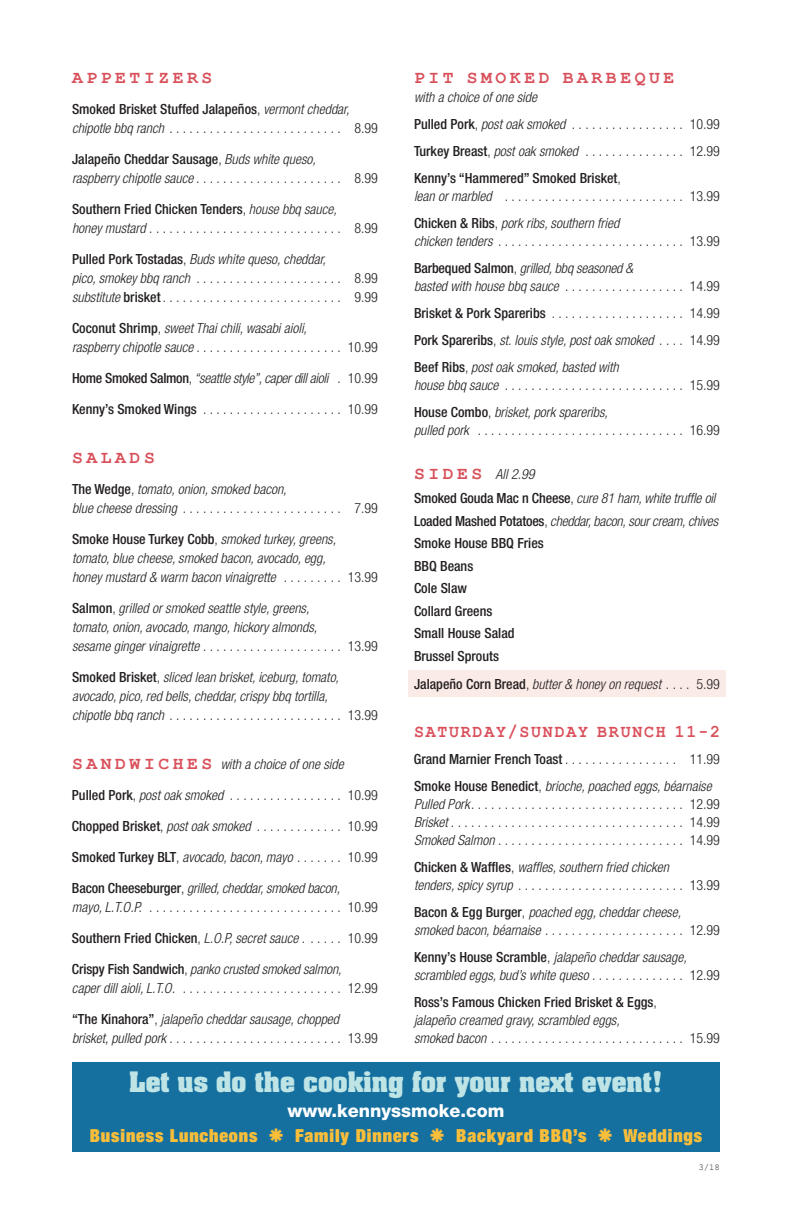
<style>
.page{position:relative;width:792px;height:1224px;background:#fff}
.page>*{position:absolute;margin:0;border:0;box-sizing:border-box;transform-origin:0 0}
.t1{font:700 24px "Aachen";color:#bfe4e5}
.t2{font:900 expanded 18px "Helvetica Neue";letter-spacing:.05em;color:#fbbe39}
.t3{font:700 18px "Courier New";letter-spacing:.2em;color:#d9505b}
.t4{font:700 18px "Courier New";letter-spacing:.11em;color:#d9505b;scale:.92 1}
.t5{font:800 18px "Helvetica Neue";color:#fff}
.t6{font:italic 300 condensed 14px/19px "Helvetica Neue";color:#231f20}
.t7{font:300 condensed 14px/19px "Helvetica Neue";color:#231f20}
.t8{font:500 condensed 14px/22.5px "Helvetica Neue";color:#231f20}
.t9{font:italic 300 condensed 14px "Helvetica Neue";letter-spacing:-.02em;color:#231f20}
.t10{font:9px "Courier New";color:#231f20}
.s1{font-weight:300;font-style:italic}
.s2{font-weight:300}
.s3{font-style:normal}
.s4{font-weight:500;font-style:normal}
.s5{font-style:italic}
.s6{font-family:"Courier New";font-weight:700;font-style:normal;font-stretch:normal;font-size:18px;color:#d9505b}
.s7{font-weight:500}
</style>
<div class="page">
<div style="left:72px;top:1062px;width:648px;height:90px;background:#1570a0"></div>
<div style="left:408px;top:670px;width:318px;height:28px;background:#faebe7"></div>
<p class="t3" style="left:414px;top:67px;width:262px">PIT SMOKED BARBEQUE</p>
<p class="t8" style="left:414px;top:84px;width:308px;line-height:27px"><span class="s1">with a choice of one side<br></span>Pulled Pork<span class="s2">,</span> <span class="s1">post oak smoked</span> <span class="s2">. . . . . . . . . . . . . . . . . 10. 99<br></span>Turkey Breast<span class="s2">,</span> <span class="s1">post oak smoked</span> <span class="s2">. . . . . . . . . . . . . . . 12. 99<br></span>Kenny’s “Hammered” Smoked Brisket<span class="s2">,</span></p>
<p class="t6" style="left:414px;top:183px;width:307px;line-height:27px">lean or marbled <span class="s3">. . . . . . . . . . . . . . . . . . . . . . . . . . . 13. 99<br></span><span class="s4">Chicken &amp; Ribs</span><span class="s3">,</span> pork ribs, southern fried</p>
<p class="t6" style="left:414px;top:228px;width:307px;line-height:27px">chicken tenders <span class="s3">. . . . . . . . . . . . . . . . . . . . . . . . . . . . 13. 99<br></span><span class="s4">Barbequed Salmon</span><span class="s3">,</span> grilled, bbq seasoned &amp;</p>
<p class="t6" style="left:414px;top:273px;width:308px;line-height:27px;text-align:justify">basted with house bbq sauce <span class="s3">. . . . . . . . . . . . . . . . . . 14. 99<br></span><span class="s4">Brisket &amp; Pork Spareribs</span> <span class="s3">. . . . . . . . . . . . . . . . . . . . 14. 99<br></span><span class="s4">Pork Spareribs</span><span class="s3">,</span> st. louis style, post oak smoked <span class="s3">. . . . 14. 99<br></span><span class="s4">Beef Ribs</span><span class="s3">,</span> post oak smoked, basted with</p>
<p class="t6" style="left:414px;top:372px;width:307px;line-height:27px">house bbq sauce <span class="s3">. . . . . . . . . . . . . . . . . . . . . . . . . . . 15. 99<br></span><span class="s4">House Combo</span><span class="s3">,</span> brisket, pork spareribs,</p>
<p class="t7" style="left:414px;top:421px;width:307px"><span class="s5">pulled pork</span> . . . . . . . . . . . . . . . . . . . . . . . . . . . . . . . 16. 99</p>
<p class="t6" style="left:414px;top:462px;width:303px;line-height:24px"><span class="s6">SIDES</span> All 2.99<br><span class="s4">Smoked Gouda Mac n Cheese</span><span class="s3">,</span> cure 81 ham, white truffle oil</p>
<p class="t8" style="left:414px;top:509px;width:306px">Loaded Mashed Potatoes<span class="s2">,</span> <span class="s1">cheddar, bacon, sour cream, chives<br></span>Smoke House BBQ Fries<br>BBQ Beans<br>Cole Slaw<br>Collard Greens<br>Small House Salad<br>Brussel Sprouts</p>
<p class="t3" style="left:72px;top:67px;width:142px">APPETIZERS</p>
<p class="t7" style="left:72px;top:100px;width:307px"><span class="s7">Smoked Brisket Stuffed Jalapeños</span>, <span class="s5">vermont cheddar, chipotle bbq ranch</span> . . . . . . . . . . . . . . . . . . . . . . . . . . 8. 99</p>
<p class="t6" style="left:72px;top:150px;width:308px"><span class="s4">Jalapeño Cheddar Sausage</span><span class="s3">,</span> Buds white queso,<br>raspberry chipotle sauce <span class="s3">. . . . . . . . . . . . . . . . . . . . . . 8. 99</span></p>
<p class="t7" style="left:72px;top:200px;width:307px"><span class="s7">Southern Fried Chicken Tenders</span>, <span class="s5">house bbq sauce,<br>honey mustard</span> . . . . . . . . . . . . . . . . . . . . . . . . . . . . . 8. 99</p>
<p class="t7" style="left:72px;top:250px;width:308px"><span class="s7">Pulled Pork Tostadas</span>, <span class="s5">Buds white queso, cheddar,<br>pico, smokey bbq ranch</span> . . . . . . . . . . . . . . . . . . . . . . 8. 99 <span class="s5">substitute</span> <span class="s7">brisket</span> . . . . . . . . . . . . . . . . . . . . . . . . . . . 9. 99</p>
<p class="t6" style="left:72px;top:319px;width:308px"><span class="s4">Coconut Shrimp</span><span class="s3">,</span> sweet Thai chili, wasabi aioli,<br>raspberry chipotle sauce <span class="s3">. . . . . . . . . . . . . . . . . . . . . . 10. 99</span></p>
<p class="t9" style="left:72px;top:370px;width:307px"><span class="s4">Home Smoked Salmon</span><span class="s3">,</span> “seattle style”, caper dill aioli <span class="s3">. 10. 99</span></p>
<p class="t7" style="left:72px;top:400px;width:307px"><span class="s7">Kenny’s Smoked Wings</span> . . . . . . . . . . . . . . . . . . . . . 10. 99</p>
<p class="t3" style="left:72px;top:447px;width:84px">SALADS</p>
<p class="t6" style="left:72px;top:480px;width:307px"><span class="s4">The Wedge</span><span class="s3">,</span> tomato, onion, smoked bacon,<br>blue cheese dressing <span class="s3">. . . . . . . . . . . . . . . . . . . . . . . . 7. 99</span></p>
<p class="t6" style="left:72px;top:530px;width:307px"><span class="s4">Smoke House Turkey Cobb</span><span class="s3">,</span> smoked turkey, greens,<br>tomato, blue cheese, smoked bacon, avocado, egg,<br>honey mustard &amp; warm bacon vinaigrette <span class="s3">. . . . . . . . . 13. 99</span></p>
<p class="t6" style="left:72px;top:599px;width:308px"><span class="s4">Salmon</span><span class="s3">,</span> grilled or smoked seattle style, greens,<br>tomato, onion, avocado, mango, hickory almonds,<br>sesame ginger vinaigrette <span class="s3">. . . . . . . . . . . . . . . . . . . . . 13. 99</span></p>
<p class="t6" style="left:72px;top:668px;width:307px"><span class="s4">Smoked Brisket</span><span class="s3">,</span> sliced lean brisket, iceburg, tomato, avocado, pico, red bells, cheddar, crispy bbq tortilla,<br>chipotle bbq ranch <span class="s3">. . . . . . . . . . . . . . . . . . . . . . . . . . 13. 99</span></p>
<p class="t6" style="left:72px;top:755px;width:273px"><span class="s6">S A N D W I C H E S</span> with a choice of one side</p>
<p class="t7" style="left:72px;top:786px;width:307px"><span class="s7">Pulled Pork</span>, <span class="s5">post oak smoked</span> . . . . . . . . . . . . . . . . . 10. 99</p>
<p class="t7" style="left:72px;top:817px;width:307px"><span class="s7">Chopped Brisket</span>, <span class="s5">post oak smoked</span> . . . . . . . . . . . . . 10. 99</p>
<p class="t6" style="left:72px;top:848px;width:307px"><span class="s4">Smoked Turkey BLT</span><span class="s3">,</span> avocado, bacon, mayo <span class="s3">. . . . . . . 10. 99</span></p>
<p class="t6" style="left:72px;top:879px;width:307px"><span class="s4">Bacon Cheeseburger</span><span class="s3">,</span> grilled, cheddar, smoked bacon,<br>mayo, L.T.O.P. <span class="s3">. . . . . . . . . . . . . . . . . . . . . . . . . . . . . 10. 99</span></p>
<p class="t8" style="left:72px;top:927px;width:307px">Southern Fried Chicken<span class="s2">,</span> <span class="s1">L.O.P, secret sauce</span> <span class="s2">. . . . . . 10. 99</span></p>
<p class="t6" style="left:72px;top:960px;width:308px"><span class="s4">Crispy Fish Sandwich</span><span class="s3">,</span> panko crusted smoked salmon,<br>caper dill aioli, L.T.O. <span class="s3">. . . . . . . . . . . . . . . . . . . . . . . . 12. 99</span></p>
<p class="t6" style="left:72px;top:1010px;width:307px"><span class="s4">“The Kinahora”</span><span class="s3">,</span> jalapeño cheddar sausage, chopped brisket, pulled pork <span class="s3">. . . . . . . . . . . . . . . . . . . . . . . . . . 13. 99</span></p>
<h1 class="t1" style="left:129px;top:1064px;width:535px">Let us do the cooking for your next event!</h1>
<p class="t5" style="left:287px;top:1100px;width:219px">www.kennyssmoke.com</p>
<p class="t2" style="left:90px;top:1124px;width:169px">Business Luncheons</p>
<p class="t2" style="left:295px;top:1124px;width:125px">Family Dinners</p>
<p class="t2" style="left:456px;top:1124px;width:132px">Backyard BBQ’s</p>
<p class="t2" style="left:623px;top:1124px;width:80px">Weddings</p>
<p class="t6" style="left:414px;top:674px;width:307px"><span class="s4">Jalapeño Corn Bread</span><span class="s3">,</span> butter &amp; honey on request <span class="s3">. . . . 5. 99</span></p>
<p class="t4" style="left:414px;top:721px;width:334px">SATURDAY/SUNDAY BRUNCH 11-2</p>
<p class="t8" style="left:414px;top:746px;width:308px;line-height:27px">Grand Marnier French Toast <span class="s2">. . . . . . . . . . . . . . . . . 11. 99<br></span>Smoke House Benedict<span class="s2">,</span> <span class="s1">brioche, poached eggs, béarnaise</span></p>
<p class="t7" style="left:414px;top:795px;width:307px;line-height:18px;text-align:justify"><span class="s5">Pulled Pork</span> . . . . . . . . . . . . . . . . . . . . . . . . . . . . . . . 12. 99<br><span class="s5">Brisket</span> . . . . . . . . . . . . . . . . . . . . . . . . . . . . . . . . . . 14. 99<br><span class="s5">Smoked Salmon</span> . . . . . . . . . . . . . . . . . . . . . . . . . . . 14. 99</p>
<p class="t6" style="left:414px;top:858px;width:307px;line-height:18px"><span class="s4">Chicken &amp; Waffles</span><span class="s3">,</span> waffles, southern fried chicken<br>tenders, spicy syrup <span class="s3">. . . . . . . . . . . . . . . . . . . . . . . . 13. 99</span></p>
<p class="t6" style="left:414px;top:903px;width:307px;line-height:18px"><span class="s4">Bacon &amp; Egg Burger</span><span class="s3">,</span> poached egg, cheddar cheese, smoked bacon, béarnaise <span class="s3">. . . . . . . . . . . . . . . . . . . . 12. 99</span></p>
<p class="t6" style="left:414px;top:948px;width:307px;line-height:18px"><span class="s4">Kenny’s House Scramble</span><span class="s3">,</span> jalapeño cheddar sausage, scrambled eggs, bud’s white queso <span class="s3">. . . . . . . . . . . . . 12. 99</span></p>
<p class="t6" style="left:414px;top:993px;width:307px;line-height:18px"><span class="s4">Ross’s Famous Chicken Fried Brisket &amp; Eggs</span><span class="s3">,<br></span>jalapeño creamed gravy, scrambled eggs,<br>smoked bacon <span class="s3">. . . . . . . . . . . . . . . . . . . . . . . . . . . . 15. 99</span></p>
<p class="t10" style="left:698px;top:1161px;width:23px">3/18</p>
</div>
